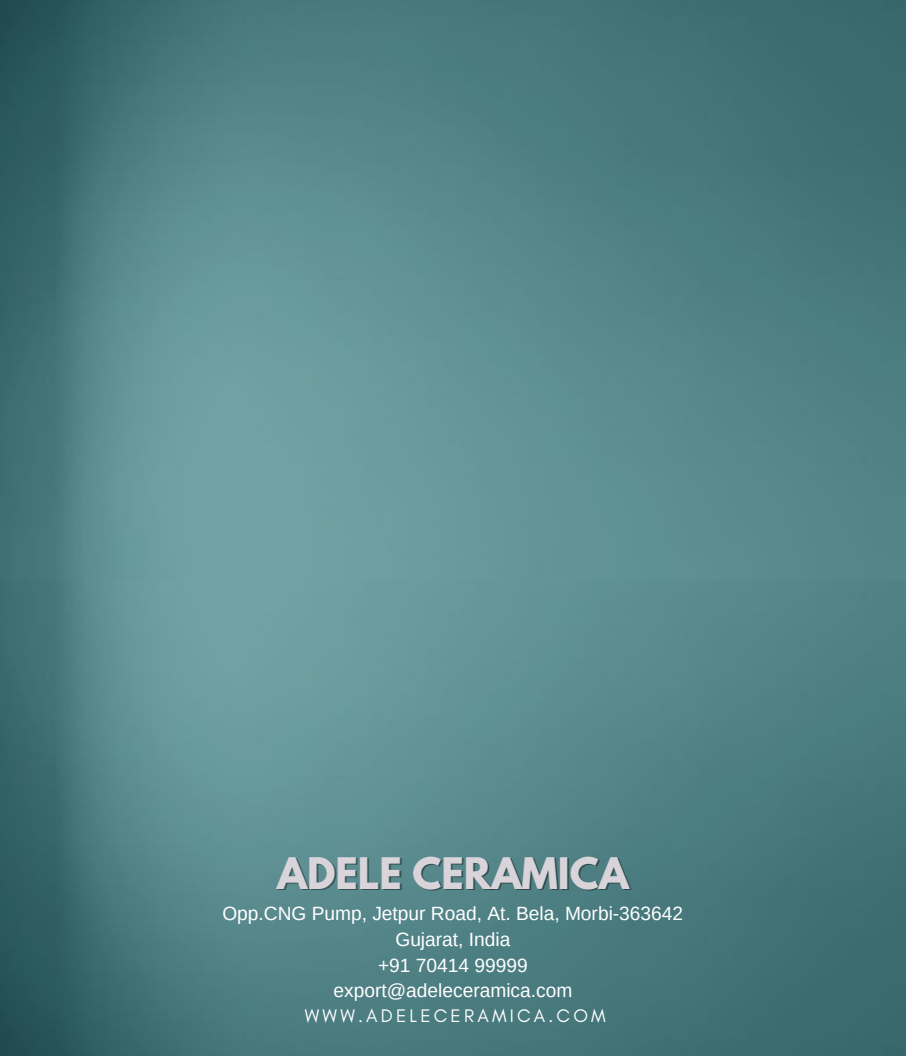
<style>
.page{position:relative;width:906px;height:1056px;background:#fff}
.page>*{position:absolute;margin:0;border:0;box-sizing:border-box;transform-origin:0 0}
.t1{font:700 38.5px "League Spartan";color:#d8d4da}
.t2{font:19.25px "Arimo";color:#fff}
.t3{font:18.55px "Glacial Indifference";letter-spacing:.175em;color:#fff}
</style>
<div class="page">
<img style="left:0;top:0;width:906px;height:580px">
<img style="left:0;top:580px;width:906px;height:475px">
<p class="t1" style="left:277px;top:853px;width:353px">ADELE CERAMICA</p>
<p class="t2" style="left:222px;top:902px;width:462px">Opp.CNG Pump, Jetpur Road, At. Bela, Morbi-363642</p>
<h1 class="t2" style="left:395px;top:928px;width:116px">Gujarat, India</h1>
<p class="t2" style="left:378px;top:954px;width:151px">+91 70414 99999</p>
<p class="t2" style="left:333px;top:979px;width:240px">export@adeleceramica.com</p>
<p class="t3" style="left:305px;top:1004px;width:302px">WWW.ADELECERAMICA.COM</p>
</div>
